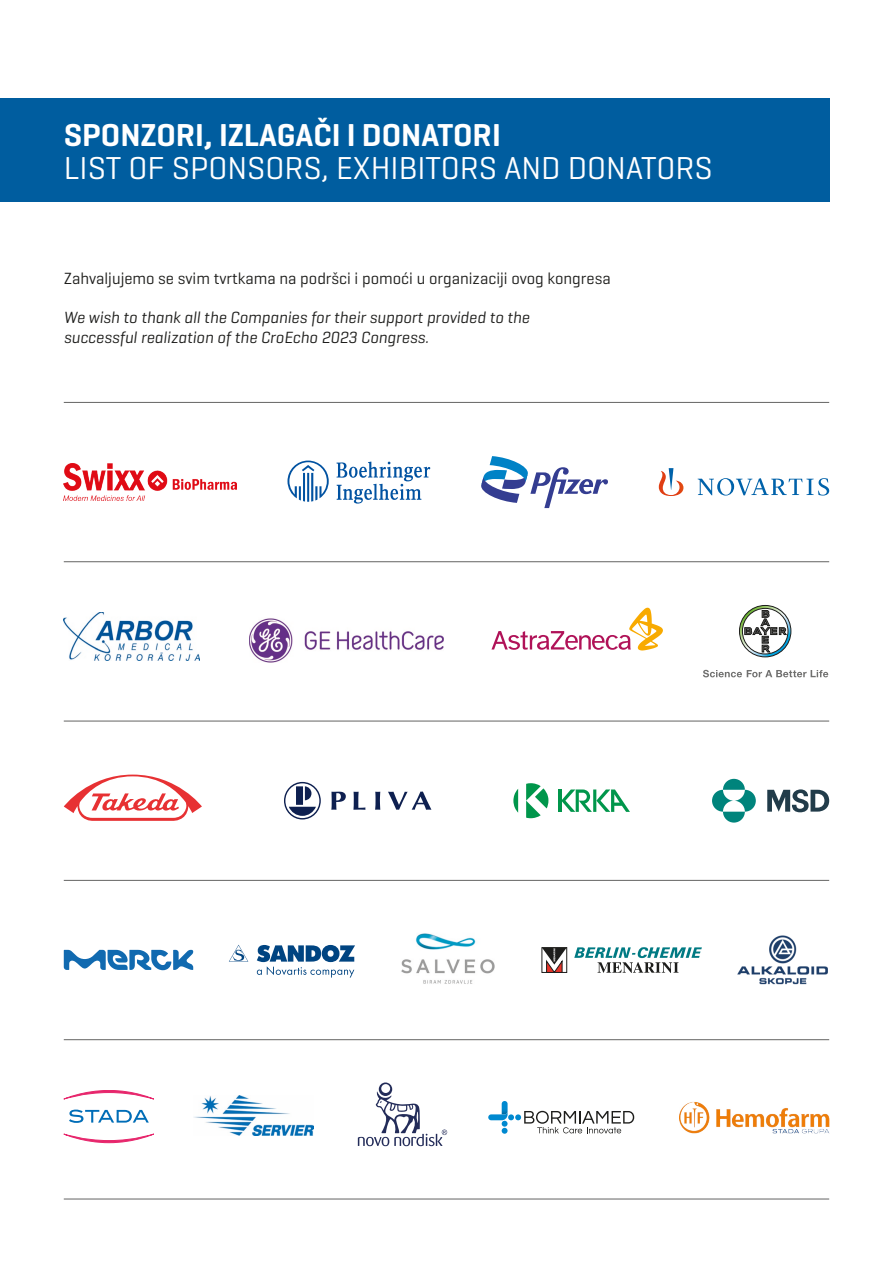
<style>
.page{position:relative;width:893px;height:1263px;background:#fff}
.page>*{position:absolute;margin:0;border:0;box-sizing:border-box;transform-origin:0 0}
.t1{font:32.25px/33px "Geogrotesque";color:#fff}
.t2{font:italic 16.5px/19.5px "Geogrotesque";color:#1d1d1b}
.t3{font:16.5px "Geogrotesque";color:#1d1d1b}
.s1{font-weight:600}
</style>
<div class="page">
<div style="left:0;top:99px;width:829px;height:103px;background:#005d9f"></div>
<hr style="left:64px;top:1039px;width:765px;height:1px;background:#646463">
<hr style="left:64px;top:880px;width:765px;height:1px;background:#646463">
<hr style="left:64px;top:721px;width:765px;height:1px;background:#646463">
<hr style="left:64px;top:561px;width:765px;height:1px;background:#646463">
<hr style="left:64px;top:402px;width:765px;height:1px;background:#646463">
<img style="left:64px;top:464px;width:173px;height:36px">
<svg style="left:287px;top:461px;width:42px;height:41px"></svg>
<svg style="left:337px;top:462px;width:93px;height:42px"></svg>
<svg style="left:481px;top:456px;width:127px;height:52px"></svg>
<svg style="left:659px;top:468px;width:170px;height:28px"></svg>
<img style="left:64px;top:612px;width:135px;height:48px">
<img style="left:249px;top:618px;width:195px;height:45px">
<svg style="left:491px;top:608px;width:172px;height:42px"></svg>
<svg style="left:739px;top:605px;width:52px;height:52px"></svg>
<svg style="left:703px;top:670px;width:125px;height:7px"></svg>
<svg style="left:64px;top:774px;width:138px;height:47px"></svg>
<svg style="left:353px;top:792px;width:12px;height:18px"></svg>
<svg style="left:375px;top:792px;width:5px;height:18px"></svg>
<svg style="left:331px;top:792px;width:15px;height:18px"></svg>
<svg style="left:388px;top:791px;width:43px;height:19px"></svg>
<svg style="left:284px;top:782px;width:37px;height:37px"></svg>
<hr style="left:558px;top:789px;width:3px;height:23px;background:#00964b">
<svg style="left:513px;top:789px;width:5px;height:24px"></svg>
<svg style="left:526px;top:783px;width:22px;height:35px"></svg>
<svg style="left:561px;top:789px;width:69px;height:23px"></svg>
<svg style="left:712px;top:779px;width:44px;height:44px"></svg>
<svg style="left:767px;top:789px;width:62px;height:23px"></svg>
<svg style="left:229px;top:945px;width:126px;height:32px"></svg>
<img style="left:401px;top:933px;width:94px;height:51px">
<svg style="left:574px;top:947px;width:128px;height:26px"></svg>
<svg style="left:541px;top:947px;width:26px;height:26px"></svg>
<img style="left:737px;top:935px;width:91px;height:50px">
<svg style="left:64px;top:1090px;width:90px;height:9px"></svg>
<svg style="left:64px;top:1134px;width:90px;height:9px"></svg>
<svg style="left:69px;top:1109px;width:80px;height:14px"></svg>
<img style="left:194px;top:1096px;width:120px;height:40px">
<svg style="left:358px;top:1082px;width:89px;height:64px"></svg>
<img style="left:680px;top:1101px;width:149px;height:32px">
<hr style="left:64px;top:1199px;width:765px;height:1px;background:#646463">
<svg style="left:488px;top:1101px;width:146px;height:33px"></svg>
<svg style="left:64px;top:950px;width:129px;height:20px"></svg>
<p class="t1" style="left:64px;top:118px;width:650px"><span class="s1">SPONZORI, IZLAGAČI I DONATORI<br></span>LIST OF SPONSORS, EXHIBITORS AND DONATORS</p>
<p class="t3" style="left:64px;top:269px;width:548px">Zahvaljujemo se svim tvrtkama na podršci i pomoći u organizaciji ovog kongresa</p>
<p class="t2" style="left:64px;top:308px;width:467px">We wish to thank all the Companies for their support provided to the successful realization of the CroEcho 2023 Congress.</p>
</div>
